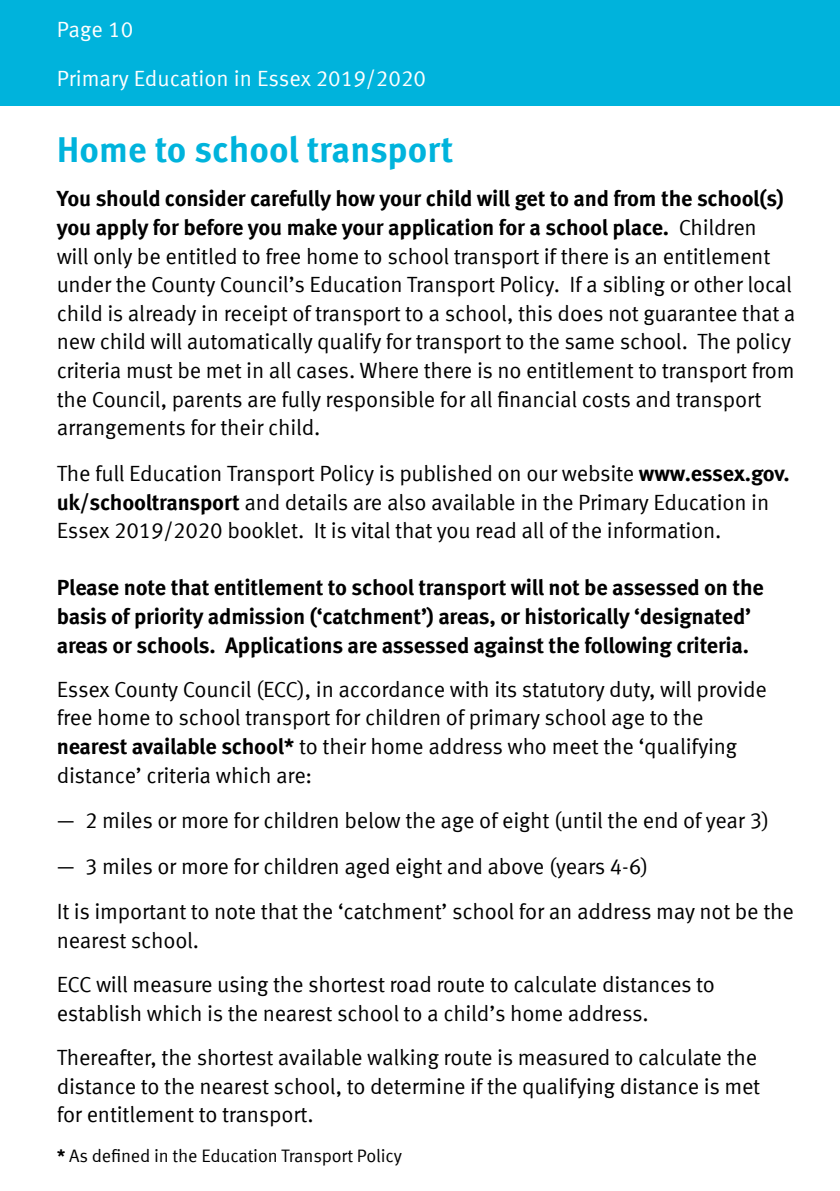
<style>
.page{position:relative;width:840px;height:1191px;background:#fff}
.page>*{position:absolute;margin:0;border:0;box-sizing:border-box;transform-origin:0 0}
.t1{font:700 36px "Meta Offc";color:#00b3dc}
.t2{font:22px/28.6px "Meta Offc Norm";letter-spacing:-.01em;color:#000}
.t3{font:700 22px/28.6px "Meta Offc";letter-spacing:-.01em;color:#000}
.t4{font:22px "Meta Offc Norm";color:#fff}
.t5{font:18px "Meta Offc Norm";letter-spacing:-.01em;color:#000}
.s1{font-family:"Meta Offc Norm";font-weight:400}
.s2{font-family:"Meta Offc";font-weight:700}
</style>
<div class="page">
<div style="left:0;top:0;width:839px;height:106px;background:#00b3dc"></div>
<p class="t4" style="left:57px;top:17px;width:78px">Page 10</p>
<p class="t4" style="left:57px;top:65px;width:370px">Primary Education in Essex 2019/2020</p>
<h1 class="t1" style="left:57px;top:128px;width:398px">Home to school transport</h1>
<p class="t3" style="left:57px;top:185px;width:728px">You should consider carefully how your child will get to and from the school(s) you apply for before you make your application for a school place. <span class="s1">Children</span></p>
<p class="t2" style="left:57px;top:242px;width:740px">will only be entitled to free home to school transport if there is an entitlement under the County Council’s Education Transport Policy. If a sibling or other local child is already in receipt of transport to a school, this does not guarantee that a new child will automatically qualify for transport to the same school. The policy criteria must be met in all cases. Where there is no entitlement to transport from the Council, parents are fully responsible for all financial costs and transport arrangements for their child.</p>
<p class="t2" style="left:57px;top:459px;width:734px">The full Education Transport Policy is published on our website <span class="s2">www.essex.gov. uk/schooltransport</span> and details are also available in the Primary Education in<br>Essex 2019/2020 booklet. It is vital that you read all of the information.</p>
<p class="t3" style="left:57px;top:574px;width:708px">Please note that entitlement to school transport will not be assessed on the basis of priority admission (‘catchment’) areas, or historically ‘designated’ areas or schools. Applications are assessed against the following criteria.</p>
<p class="t2" style="left:57px;top:675px;width:711px">Essex County Council (ECC), in accordance with its statutory duty, will provide free home to school transport for children of primary school age to the <span class="s2">nearest available school*</span> to their home address who meet the ‘qualifying distance’ criteria which are:</p>
<p class="t2" style="left:57px;top:807px;width:713px">— 2 miles or more for children below the age of eight (until the end of year 3)</p>
<p class="t2" style="left:57px;top:844px;width:738px;line-height:45.6px">— 3 miles or more for children aged eight and above (years 4-6)<br>It is important to note that the ‘catchment’ school for an address may not be the</p>
<p class="t2" style="left:57px;top:919px;width:659px;line-height:44.2px">nearest school.<br>ECC will measure using the shortest road route to calculate distances to</p>
<p class="t2" style="left:57px;top:991px;width:701px;line-height:44.2px">establish which is the nearest school to a child’s home address.<br>Thereafter, the shortest available walking route is measured to calculate the</p>
<p class="t2" style="left:57px;top:1072px;width:704px">distance to the nearest school, to determine if the qualifying distance is met for entitlement to transport.</p>
<p class="t5" style="left:57px;top:1145px;width:346px"><span class="s2">*</span> As defined in the Education Transport Policy</p>
</div>
